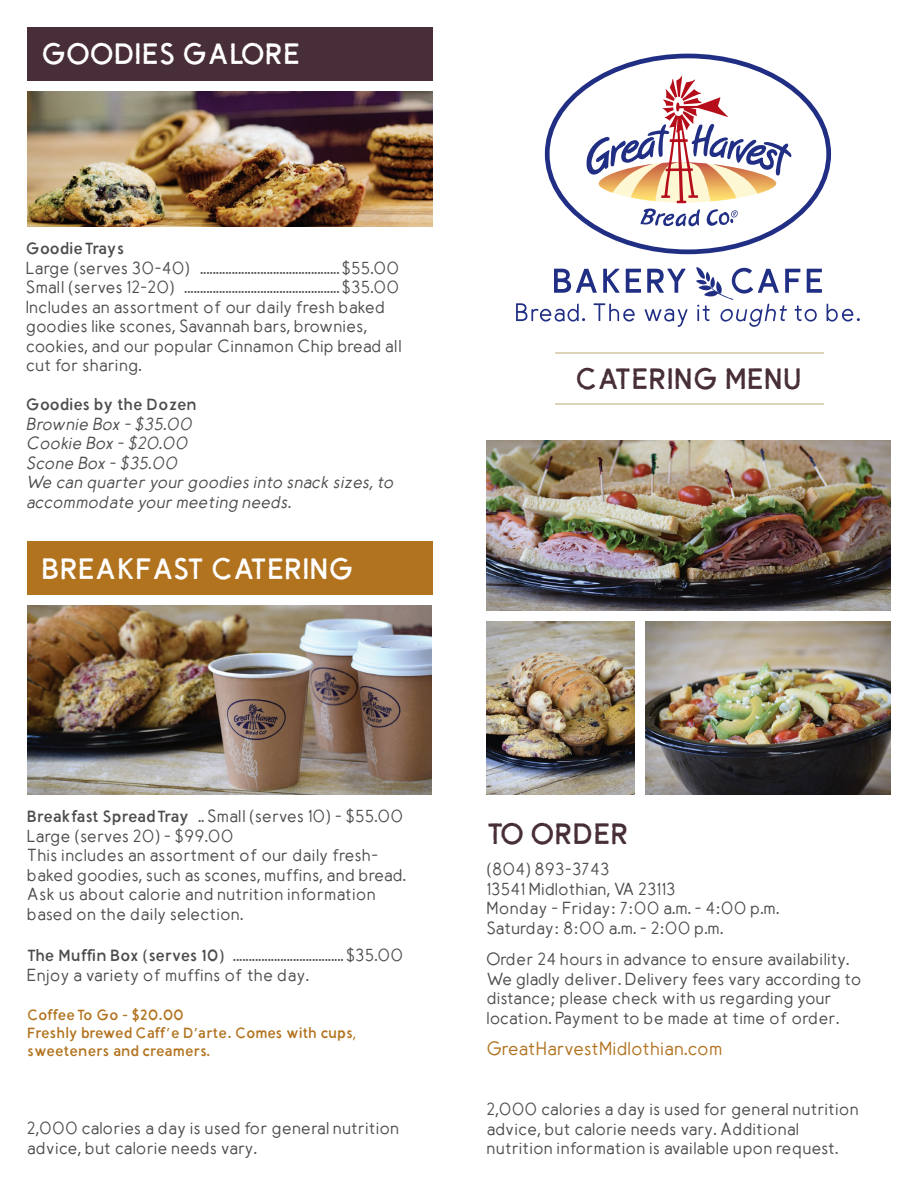
<style>
.page{position:relative;width:918px;height:1188px;background:#fff}
.page>*{position:absolute;margin:0;border:0;box-sizing:border-box;transform-origin:0 0}
.t1{font:30px "GH Simple Rustic";color:#fff}
.t2{font:30px "GH Simple Rustic";color:#472e38}
.t3{font:600 18px "GH Simple";letter-spacing:-.01em;color:#b2731f}
.t4{font:600 16.5px/19.5px "GH Simple";color:#4b4c4d}
.t5{font:italic 600 16.5px/19.5px "GH Simple";letter-spacing:-.025em;color:#4b4c4d}
.t6{font:16.5px "GH Simple Rustic";letter-spacing:-.045em;color:#4b4c4d}
.t7{font:15px/18px "GH Simple Rustic";letter-spacing:-.035em;color:#b2731f}
.s1{font-family:"GH Simple Rustic";font-weight:400}
</style>
<div class="page">
<svg style="left:545px;top:54px;width:286px;height:200px"></svg>
<svg style="left:586px;top:76px;width:206px;height:151px"></svg>
<svg style="left:554px;top:269px;width:43px;height:24px"></svg>
<svg style="left:603px;top:269px;width:17px;height:24px"></svg>
<svg style="left:626px;top:269px;width:15px;height:24px"></svg>
<svg style="left:647px;top:269px;width:39px;height:24px"></svg>
<svg style="left:516px;top:303px;width:69px;height:19px"></svg>
<svg style="left:594px;top:303px;width:41px;height:19px"></svg>
<svg style="left:645px;top:309px;width:43px;height:18px"></svg>
<svg style="left:696px;top:267px;width:164px;height:60px"></svg>
<div style="left:27px;top:27px;width:406px;height:53px;background:#472e38"></div>
<div style="left:27px;top:541px;width:406px;height:53px;background:#b2731f"></div>
<img style="left:28px;top:92px;width:404px;height:134px">
<img style="left:27px;top:606px;width:405px;height:188px">
<img style="left:486px;top:621px;width:149px;height:173px">
<img style="left:486px;top:441px;width:405px;height:170px">
<img style="left:646px;top:622px;width:245px;height:172px">
<hr style="left:555px;top:352px;width:269px;height:2px;background:#dcd4b6">
<hr style="left:555px;top:403px;width:269px;height:2px;background:#dcd4b6">
<h1 class="t1" style="left:41px;top:38px;width:261px">GOODIES GALORE</h1>
<p class="t6" style="left:26px;top:240px;width:100px">Goodie Trays</p>
<p class="t4" style="left:26px;top:259px;width:377px">Large (serves 30-40) ............................................$55.00<br>Small (serves 12-20) .................................................$35.00<br>Includes an assortment of our daily fresh baked goodies like scones, Savannah bars, brownies, cookies, and our popular Cinnamon Chip bread all cut for sharing.</p>
<p class="t6" style="left:26px;top:396px;width:172px">Goodies by the Dozen</p>
<p class="t5" style="left:26px;top:416px;width:369px">Brownie Box - $35.00<br>Cookie Box - $20.00<br>Scone Box - $35.00<br>We can quarter your goodies into snack sizes, to accommodate your meeting needs.</p>
<h1 class="t1" style="left:41px;top:552px;width:314px">BREAKFAST CATERING</h1>
<h1 class="t2" style="left:575px;top:362px;width:228px">CATERING MENU</h1>
<p class="t4" style="left:27px;top:808px;width:380px"><span class="s1">Breakfast Spread Tray</span> .. Small (serves 10) - $55.00<br>Large (serves 20) - $99.00<br>This includes an assortment of our daily fresh&shy;baked goodies, such as scones, muffins, and bread.<br>Ask us about calorie and nutrition information based on the daily selection.</p>
<p class="t4" style="left:27px;top:947px;width:378px"><span class="s1">The Muffin Box (serves 10)</span> ...................................$35.00<br>Enjoy a variety of muffins of the day.</p>
<p class="t7" style="left:27px;top:1006px;width:330px">Coffee To Go - $20.00<br>Freshly brewed Caff’e D’arte. Comes with cups, sweeteners and creamers.</p>
<p class="t4" style="left:27px;top:1120px;width:374px">2,000 calories a day is used for general nutrition advice, but calorie needs vary.</p>
<h1 class="t2" style="left:487px;top:817px;width:144px">TO ORDER</h1>
<p class="t4" style="left:487px;top:861px;width:294px">(804) 893-3743<br>13541 Midlothian, VA 23113<br>Monday - Friday: 7:00 a.m. - 4:00 p.m.<br>Saturday: 8:00 a.m. - 2:00 p.m.</p>
<p class="t4" style="left:487px;top:951px;width:377px">Order 24 hours in advance to ensure availability.<br>We gladly deliver. Delivery fees vary according to distance; please check with us regarding your location. Payment to be made at time of order.</p>
<p class="t3" style="left:487px;top:1039px;width:238px">GreatHarvestMidlothian.com</p>
<p class="t4" style="left:487px;top:1101px;width:374px">2,000 calories a day is used for general nutrition advice, but calorie needs vary. Additional nutrition information is available upon request.</p>
</div>
